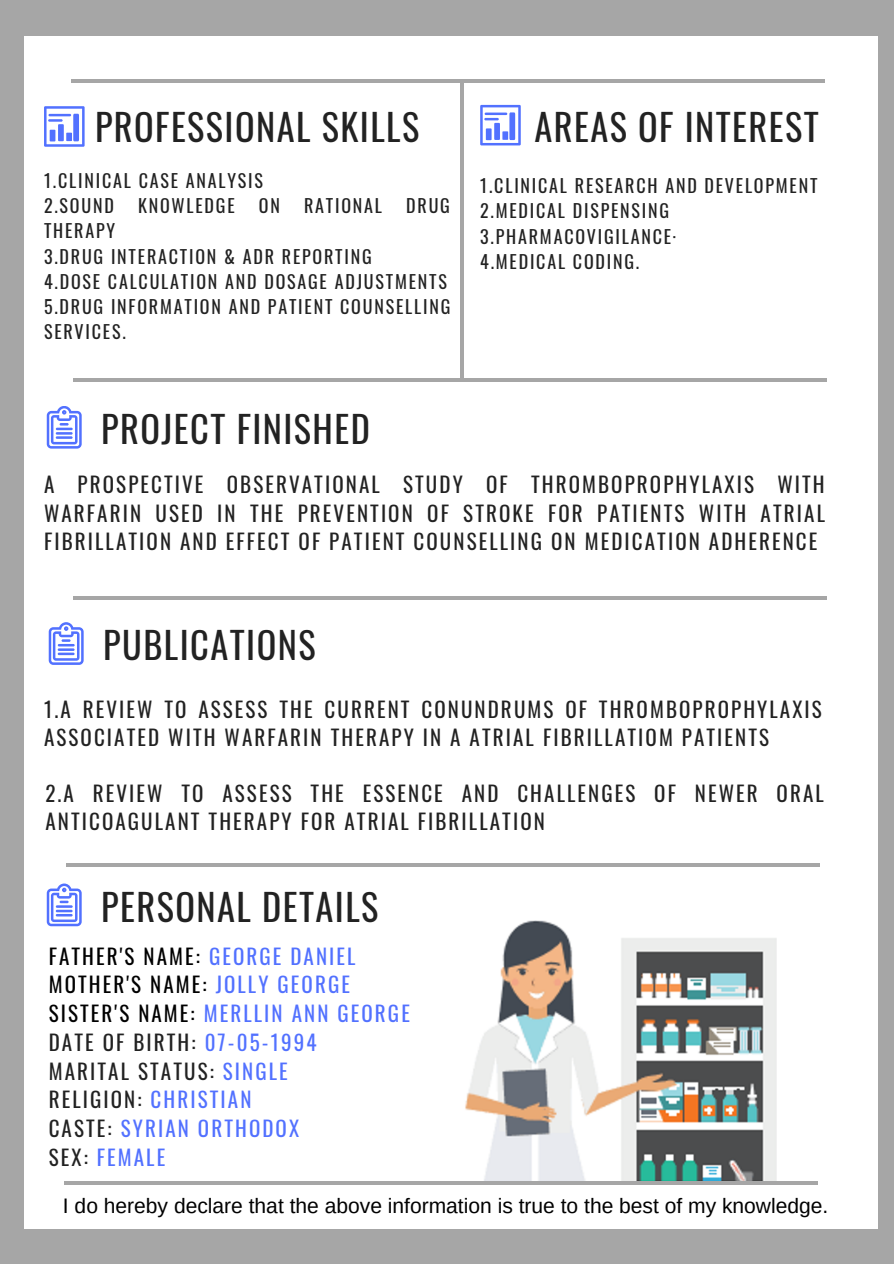
<style>
.page{position:relative;width:894px;height:1264px;background:#fff}
.page>*{position:absolute;margin:0;border:0;box-sizing:border-box;transform-origin:0 0}
.t1{font:36.3px "Oswald";letter-spacing:.04em;color:#222}
.t2{font:21px/28.8px "Oswald";letter-spacing:.1em;color:#222}
.t3{font:21px/28.8px "Oswald";letter-spacing:.1em;color:#5271ff}
.t4{font:21px "Arimo";color:#000}
.t5{font:18px/25.2px "Oswald";letter-spacing:.1em;color:#222}
.s1{color:#000}
.s2{color:#222}
</style>
<div class="page">
<div style="left:0;top:0;width:893px;height:1263px;background:#a6a6a6"></div>
<div style="left:24px;top:36px;width:852px;height:1192px;background:#fff"></div>
<img style="left:465px;top:920px;width:311px;height:261px">
<svg style="left:44px;top:106px;width:41px;height:41px"></svg>
<div style="left:73px;top:114px;width:6px;height:27px;background:#5271ff"></div>
<hr style="left:48px;top:114px;width:23px;height:2px;background:#5271ff">
<svg style="left:47px;top:406px;width:35px;height:42px"></svg>
<hr style="left:56px;top:436px;width:17px;height:3px;background:#5271ff">
<hr style="left:460px;top:83px;width:3px;height:298px;background:#a6a6a6">
<hr style="left:71px;top:79px;width:753px;height:4px;background:#a6a6a6">
<svg style="left:480px;top:105px;width:40px;height:40px"></svg>
<div style="left:509px;top:112px;width:6px;height:28px;background:#5271ff"></div>
<hr style="left:484px;top:113px;width:23px;height:2px;background:#5271ff">
<hr style="left:73px;top:378px;width:754px;height:3px;background:#a6a6a6">
<hr style="left:73px;top:596px;width:754px;height:3px;background:#a6a6a6">
<svg style="left:49px;top:622px;width:35px;height:43px"></svg>
<hr style="left:58px;top:648px;width:17px;height:3px;background:#5271ff">
<hr style="left:58px;top:652px;width:17px;height:3px;background:#5271ff">
<hr style="left:64px;top:1181px;width:754px;height:3px;background:#a6a6a6">
<svg style="left:47px;top:883px;width:35px;height:43px"></svg>
<hr style="left:66px;top:863px;width:753px;height:4px;background:#a6a6a6">
<h1 class="t1" style="left:95px;top:98px;width:326px">PROFESSIONAL SKILLS</h1>
<p class="t5" style="left:44px;top:167px;width:220px">1.CLINICAL CASE ANALYSIS<br>2.SOUND</p>
<p class="t5" style="left:138px;top:192px;width:98px">KNOWLEDGE</p>
<p class="t5" style="left:259px;top:192px;width:23px">ON</p>
<p class="t5" style="left:304px;top:192px;width:79px">RATIONAL</p>
<p class="t5" style="left:406px;top:192px;width:45px">DRUG</p>
<p class="t5" style="left:44px;top:218px;width:407px">THERAPY<br>3.DRUG INTERACTION &amp; ADR REPORTING<br>4.DOSE CALCULATION AND DOSAGE ADJUSTMENTS<br>5.DRUG INFORMATION AND PATIENT COUNSELLING<br>SERVICES.</p>
<h1 class="t1" style="left:101px;top:401px;width:270px">PROJECT FINISHED</h1>
<h1 class="t1" style="left:534px;top:98px;width:286px">AREAS OF INTEREST</h1>
<p class="t5" style="left:480px;top:172px;width:339px">1.CLINICAL RESEARCH AND DEVELOPMENT<br>2.MEDICAL DISPENSING<br>3.PHARMACOVIGILANCE·<br>4.MEDICAL CODING.</p>
<p class="t2" style="left:44px;top:469px;width:782px;text-align:justify">A PROSPECTIVE OBSERVATIONAL STUDY OF THROMBOPROPHYLAXIS WITH WARFARIN USED IN THE PREVENTION OF STROKE FOR PATIENTS WITH ATRIAL FIBRILLATION AND EFFECT OF PATIENT COUNSELLING ON MEDICATION ADHERENCE</p>
<h1 class="t1" style="left:103px;top:617px;width:214px">PUBLICATIONS</h1>
<p class="t2" style="left:44px;top:693px;width:779px">1.A REVIEW TO ASSESS THE CURRENT CONUNDRUMS OF THROMBOPROPHYLAXIS<br>ASSOCIATED WITH WARFARIN THERAPY IN A ATRIAL FIBRILLATIOM PATIENTS</p>
<p class="t2" style="left:45px;top:777px;width:779px">2.A REVIEW TO ASSESS THE ESSENCE AND CHALLENGES OF NEWER ORAL<br>ANTICOAGULANT THERAPY FOR ATRIAL FIBRILLATION</p>
<h1 class="t1" style="left:101px;top:878px;width:279px">PERSONAL DETAILS</h1>
<p class="t3" style="left:49px;top:940px;width:362px"><span class="s1">FATHER'S NAME:</span> GEORGE DANIEL<br><span class="s1">MOTHER'S NAME:</span> JOLLY GEORGE<br><span class="s1">SISTER'S NAME:</span> MERLLIN ANN GEORGE<br><span class="s2">DATE OF BIRTH:</span> 07-05-1994<br><span class="s2">MARITAL STATUS:</span> SINGLE<br><span class="s2">RELIGION:</span> CHRISTIAN<br><span class="s2">CASTE:</span> SYRIAN ORTHODOX<br><span class="s2">SEX:</span> FEMALE</p>
<p class="t4" style="left:63px;top:1194px;width:766px">I do hereby declare that the above information is true to the best of my knowledge.</p>
</div>
